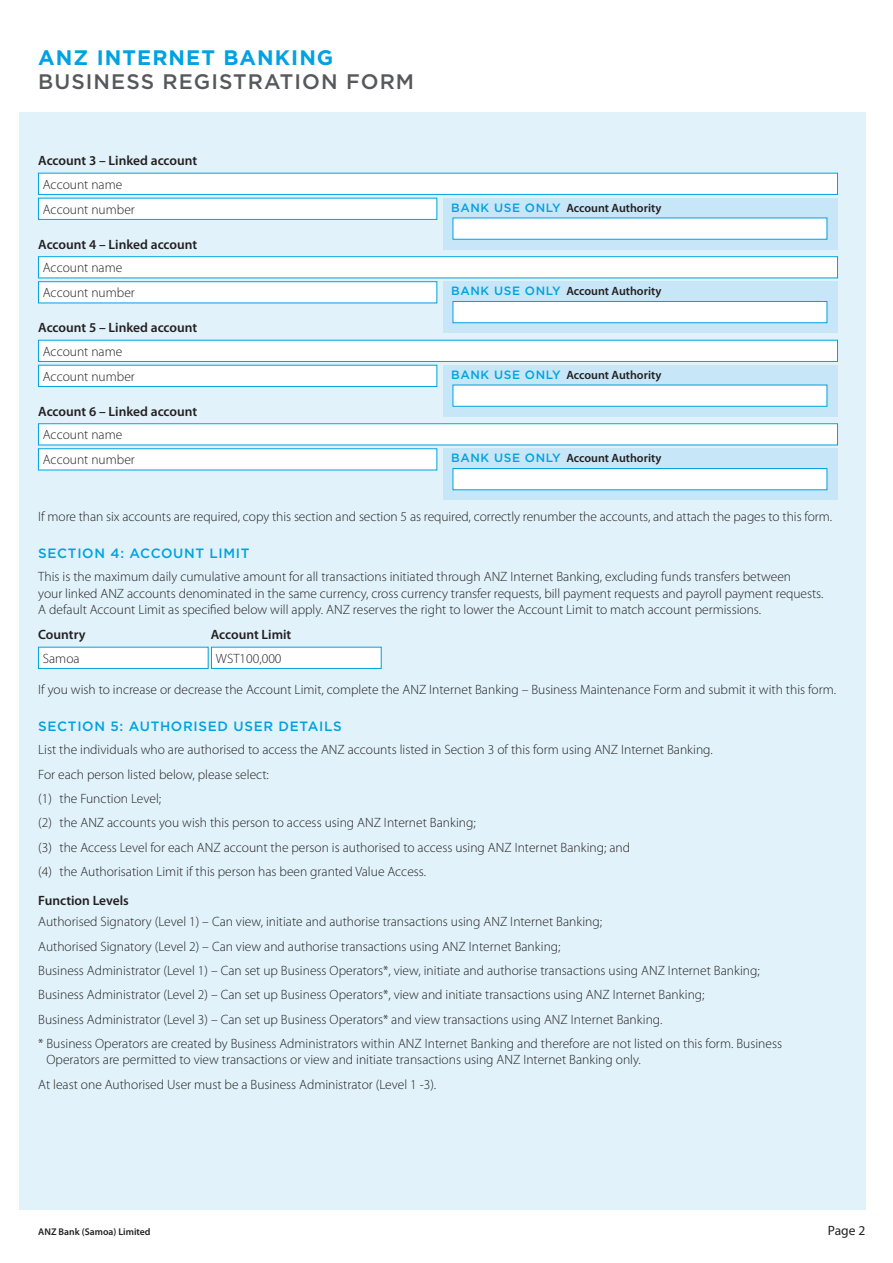
<style>
.page{position:relative;width:893px;height:1263px;background:#fff}
.page>*{position:absolute;margin:0;border:0;box-sizing:border-box;transform-origin:0 0}
.t1{font:500 21px "Gotham";letter-spacing:.05em;color:#57585a}
.t2{font:700 21px "Gotham";letter-spacing:.05em;color:#00a2e1}
._15_Form_Body_9_11{font:300 13.5px/16.5px "Myriad Pro";color:#231f20}
._15_Form_Body_9_11-2{font:600 13.5px "Myriad Pro";color:#231f20}
._15_Form_Head_2_Goth{font:500 13.5px "Gotham";letter-spacing:.05em;color:#00a2e1}
._15_Form_Checkbox_Bo{font:300 13.5px "Myriad Pro";color:#231f20}
._15_Form_Head_3_9_11{font:600 13.5px "Myriad Pro";color:#231f20}
.t3{font:13.5px "Myriad Pro";color:#231f20}
._15_Form_Checkbox_Bo-2{font:600 12px "Myriad Pro";color:#231f20}
.t4{font:600 9.75px "Myriad Pro";color:#231f20}
.s1{font-family:"Gotham";font-weight:500;color:#00a2e1}
</style>
<div class="page">
<div style="left:19px;top:113px;width:846px;height:1097px;background:#e1f2fa"></div>
<div style="left:38px;top:173px;width:799px;height:21px;background:#fff"></div>
<div style="left:38px;top:173px;width:800px;height:22px;border:1px solid #00a2e1"></div>
<div style="left:38px;top:198px;width:399px;height:21px;background:#fff"></div>
<div style="left:38px;top:198px;width:399px;height:22px;border:1px solid #00a2e1"></div>
<div style="left:443px;top:198px;width:395px;height:51px;background:#c7e6f7"></div>
<div style="left:453px;top:218px;width:374px;height:21px;background:#fff"></div>
<div style="left:38px;top:257px;width:799px;height:21px;background:#fff"></div>
<div style="left:38px;top:256px;width:800px;height:22px;border:1px solid #00a2e1"></div>
<div style="left:38px;top:282px;width:399px;height:21px;background:#fff"></div>
<div style="left:38px;top:281px;width:399px;height:22px;border:1px solid #00a2e1"></div>
<div style="left:443px;top:281px;width:395px;height:52px;background:#c7e6f7"></div>
<div style="left:453px;top:301px;width:374px;height:22px;background:#fff;border:1px solid #00a2e1"></div>
<div style="left:38px;top:340px;width:799px;height:21px;background:#fff"></div>
<div style="left:38px;top:340px;width:800px;height:22px;border:1px solid #00a2e1"></div>
<div style="left:38px;top:365px;width:399px;height:21px;background:#fff"></div>
<div style="left:38px;top:365px;width:399px;height:22px;border:1px solid #00a2e1"></div>
<div style="left:443px;top:365px;width:395px;height:51px;background:#c7e6f7"></div>
<div style="left:453px;top:385px;width:374px;height:21px;background:#fff"></div>
<div style="left:38px;top:424px;width:799px;height:21px;background:#fff"></div>
<div style="left:38px;top:423px;width:800px;height:22px;border:1px solid #00a2e1"></div>
<div style="left:38px;top:449px;width:399px;height:21px;background:#fff"></div>
<div style="left:443px;top:449px;width:395px;height:51px;background:#c7e6f7"></div>
<div style="left:453px;top:468px;width:374px;height:22px;background:#fff;border:1px solid #00a2e1"></div>
<div style="left:38px;top:647px;width:170px;height:21px;background:#fff"></div>
<div style="left:38px;top:647px;width:170px;height:22px;border:1px solid #00a2e1"></div>
<div style="left:211px;top:647px;width:170px;height:21px;background:#fff"></div>
<div style="left:211px;top:647px;width:170px;height:22px;border:1px solid #00a2e1"></div>
<h1 class="t2" style="left:38px;top:43px;width:297px">ANZ INTERNET BANKING</h1>
<h1 class="t1" style="left:38px;top:67px;width:377px">BUSINESS REGISTRATION FORM</h1>
<p class="_15_Form_Body_9_11-2" style="left:38px;top:152px;width:160px">Account 3 – Linked account</p>
<p class="_15_Form_Checkbox_Bo" style="left:43px;top:176px;width:81px">Account name</p>
<p class="_15_Form_Body_9_11" style="left:43px;top:201px;width:93px">Account number</p>
<p class="_15_Form_Checkbox_Bo-2" style="left:451px;top:200px;width:212px"><span class="s1">BANK USE ONLY</span> Account Authority</p>
<p class="_15_Form_Body_9_11-2" style="left:38px;top:236px;width:160px">Account 4 – Linked account</p>
<p class="_15_Form_Checkbox_Bo" style="left:43px;top:260px;width:81px">Account name</p>
<p class="_15_Form_Body_9_11" style="left:43px;top:284px;width:93px">Account number</p>
<p class="_15_Form_Checkbox_Bo-2" style="left:451px;top:284px;width:212px"><span class="s1">BANK USE ONLY</span> Account Authority</p>
<p class="_15_Form_Body_9_11-2" style="left:38px;top:319px;width:160px">Account 5 – Linked account</p>
<p class="_15_Form_Checkbox_Bo" style="left:43px;top:343px;width:81px">Account name</p>
<p class="_15_Form_Body_9_11" style="left:43px;top:368px;width:93px">Account number</p>
<p class="_15_Form_Checkbox_Bo-2" style="left:451px;top:367px;width:212px"><span class="s1">BANK USE ONLY</span> Account Authority</p>
<p class="_15_Form_Body_9_11-2" style="left:38px;top:403px;width:160px">Account 6 – Linked account</p>
<p class="_15_Form_Checkbox_Bo" style="left:43px;top:427px;width:81px">Account name</p>
<p class="_15_Form_Body_9_11" style="left:43px;top:452px;width:93px">Account number</p>
<p class="_15_Form_Checkbox_Bo-2" style="left:451px;top:451px;width:212px"><span class="s1">BANK USE ONLY</span> Account Authority</p>
<p class="_15_Form_Body_9_11" style="left:38px;top:508px;width:795px">If more than six accounts are required, copy this section and section 5 as required, correctly renumber the accounts, and attach the pages to this form.</p>
<p class="_15_Form_Head_2_Goth" style="left:38px;top:545px;width:213px">SECTION 4: ACCOUNT LIMIT</p>
<p class="_15_Form_Body_9_11" style="left:38px;top:568px;width:787px">This is the maximum daily cumulative amount for all transactions initiated through ANZ Internet Banking, excluding funds transfers between<br>your linked ANZ accounts denominated in the same currency, cross currency transfer requests, bill payment requests and payroll payment requests.<br>A default Account Limit as specified below will apply. ANZ reserves the right to lower the Account Limit to match account permissions.</p>
<p class="_15_Form_Body_9_11-2" style="left:38px;top:626px;width:49px">Country</p>
<p class="_15_Form_Body_9_11-2" style="left:211px;top:626px;width:82px">Account Limit</p>
<p class="_15_Form_Body_9_11" style="left:43px;top:650px;width:38px">Samoa</p>
<p class="_15_Form_Body_9_11" style="left:216px;top:650px;width:67px">WST100,000</p>
<p class="_15_Form_Body_9_11" style="left:38px;top:681px;width:799px">If you wish to increase or decrease the Account Limit, complete the ANZ Internet Banking – Business Maintenance Form and submit it with this form.</p>
<p class="_15_Form_Head_2_Goth" style="left:38px;top:718px;width:305px">SECTION 5: AUTHORISED USER DETAILS</p>
<p class="_15_Form_Body_9_11" style="left:38px;top:741px;width:676px">List the individuals who are authorised to access the ANZ accounts listed in Section 3 of this form using ANZ Internet Banking.</p>
<p class="_15_Form_Body_9_11" style="left:38px;top:766px;width:232px">For each person listed below, please select:</p>
<p class="_15_Form_Body_9_11" style="left:38px;top:790px;width:125px">(1) the Function Level;</p>
<p class="_15_Form_Body_9_11" style="left:38px;top:814px;width:439px">(2) the ANZ accounts you wish this person to access using ANZ Internet Banking;</p>
<p class="_15_Form_Body_9_11" style="left:38px;top:839px;width:593px">(3) the Access Level for each ANZ account the person is authorised to access using ANZ Internet Banking; and</p>
<p class="_15_Form_Body_9_11" style="left:38px;top:863px;width:389px">(4) the Authorisation Limit if this person has been granted Value Access.</p>
<p class="_15_Form_Head_3_9_11" style="left:38px;top:892px;width:92px">Function Levels</p>
<p class="_15_Form_Body_9_11" style="left:38px;top:913px;width:565px">Authorised Signatory (Level 1) – Can view, initiate and authorise transactions using ANZ Internet Banking;</p>
<p class="_15_Form_Body_9_11" style="left:38px;top:938px;width:524px">Authorised Signatory (Level 2) – Can view and authorise transactions using ANZ Internet Banking;</p>
<p class="_15_Form_Body_9_11" style="left:38px;top:962px;width:723px">Business Administrator (Level 1) – Can set up Business Operators*, view, initiate and authorise transactions using ANZ Internet Banking;</p>
<p class="_15_Form_Body_9_11" style="left:38px;top:986px;width:668px">Business Administrator (Level 2) – Can set up Business Operators*, view and initiate transactions using ANZ Internet Banking;</p>
<p class="_15_Form_Body_9_11" style="left:38px;top:1011px;width:626px">Business Administrator (Level 3) – Can set up Business Operators* and view transactions using ANZ Internet Banking.</p>
<p class="_15_Form_Body_9_11" style="left:47px;top:1035px;width:737px;text-indent:-8px">* Business Operators are created by Business Administrators within ANZ Internet Banking and therefore are not listed on this form. Business<br>Operators are permitted to view transactions or view and initiate transactions using ANZ Internet Banking only.</p>
<p class="_15_Form_Body_9_11" style="left:38px;top:1076px;width:399px">At least one Authorised User must be a Business Administrator (Level 1 -3).</p>
<p class="t4" style="left:38px;top:1226px;width:114px">ANZ Bank (Samoa) Limited</p>
<p class="t3" style="left:828px;top:1222px;width:39px">Page 2</p>
</div>
